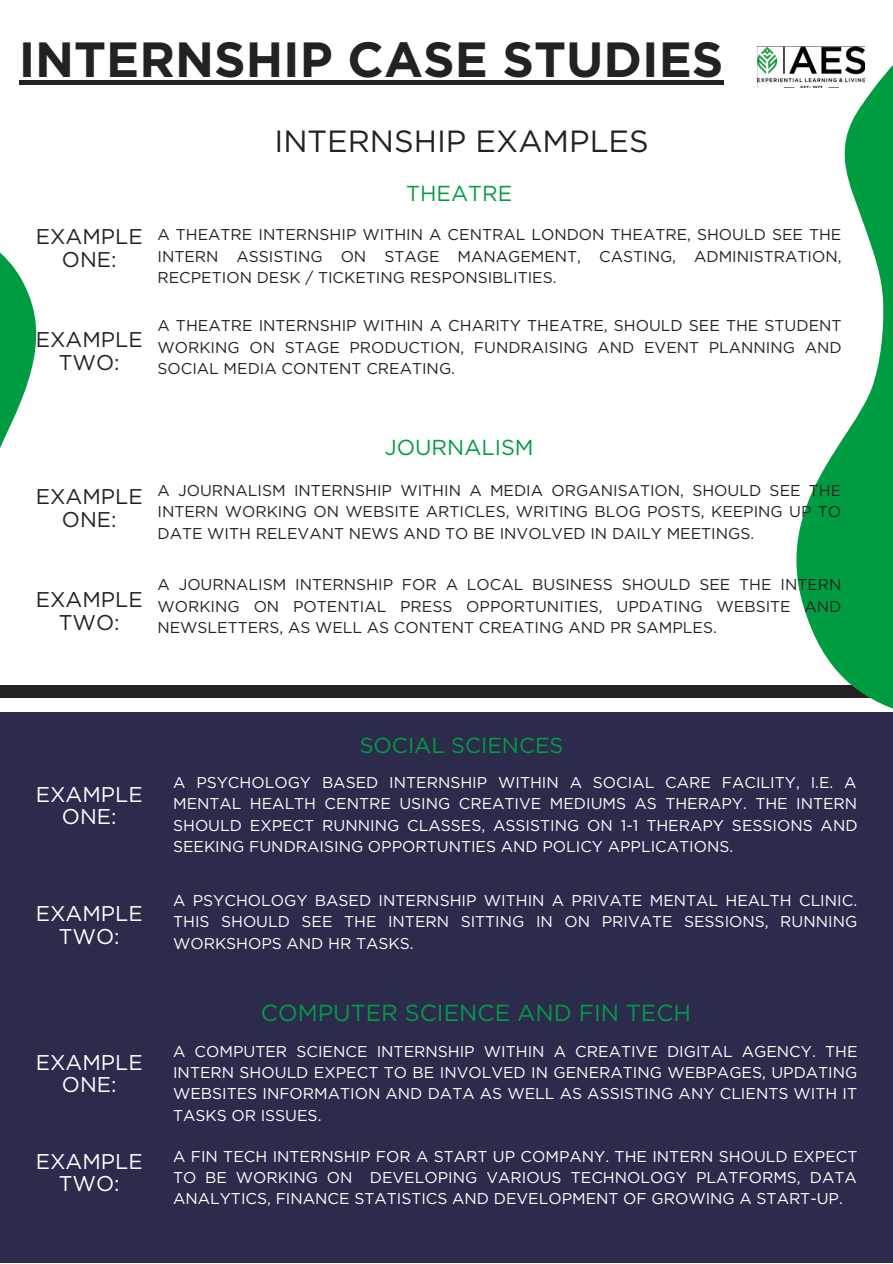
<style>
.page{position:relative;width:893px;height:1264px;background:#fff}
.page>*{position:absolute;margin:0;border:0;box-sizing:border-box;transform-origin:0 0}
.t1{font:700 49.35px "Gotham";color:#222}
.t2{font:30.6px "Gotham";color:#222}
.t3{font:23.1px "Gotham";color:#009c42}
.t4{font:21.6px "Gotham";color:#009c42}
.t5{font:21.3px/22.5px "Gotham";color:#222;text-align:center}
.t6{font:21.3px/22.5px "Gotham";color:#fff;text-align:center}
.t7{font:15.6px/21.3px "Gotham";color:#fff;text-align:justify}
.t8{font:15.6px/21.3px "Gotham";color:#222;text-align:justify}
</style>
<div class="page">
<div style="left:0;top:710px;width:892px;height:552px;background:#2c2b4c"></div>
<div style="left:0;top:685px;width:892px;height:25px;background:#222"></div>
<div style="left:0;top:698px;width:892px;height:13px;background:#fff"></div>
<svg style="left:731px;top:46px;width:161px;height:666px"></svg>
<svg style="left:0;top:252px;width:53px;height:460px"></svg>
<div style="left:19px;top:80px;width:704px;height:5px;background:#222"></div>
<img style="left:757px;top:46px;width:107px;height:42px">
<p class="t1" style="left:19px;top:30px;width:706px">INTERNSHIP CASE STUDIES</p>
<p class="t2" style="left:274px;top:123px;width:376px">INTERNSHIP EXAMPLES</p>
<p class="t5" style="left:36px;top:225px;width:108px">EXAMPLE<br>ONE:</p>
<p class="t5" style="left:36px;top:328px;width:108px">EXAMPLE<br>TWO:</p>
<p class="t4" style="left:406px;top:180px;width:107px">THEATRE</p>
<p class="t8" style="left:157px;top:224px;width:685px">A THEATRE INTERNSHIP WITHIN A CENTRAL LONDON THEATRE, SHOULD SEE THE INTERN ASSISTING ON STAGE MANAGEMENT, CASTING, ADMINISTRATION, RECPETION DESK / TICKETING RESPONSIBLITIES.</p>
<p class="t8" style="left:157px;top:315px;width:685px">A THEATRE INTERNSHIP WITHIN A CHARITY THEATRE, SHOULD SEE THE STUDENT WORKING ON STAGE PRODUCTION, FUNDRAISING AND EVENT PLANNING AND SOCIAL MEDIA CONTENT CREATING.</p>
<p class="t5" style="left:36px;top:485px;width:108px">EXAMPLE<br>ONE:</p>
<p class="t5" style="left:36px;top:588px;width:108px">EXAMPLE<br>TWO:</p>
<p class="t4" style="left:385px;top:434px;width:150px">JOURNALISM</p>
<p class="t8" style="left:157px;top:480px;width:685px">A JOURNALISM INTERNSHIP WITHIN A MEDIA ORGANISATION, SHOULD SEE THE INTERN WORKING ON WEBSITE ARTICLES, WRITING BLOG POSTS, KEEPING UP TO DATE WITH RELEVANT NEWS AND TO BE INVOLVED IN DAILY MEETINGS.</p>
<p class="t8" style="left:157px;top:574px;width:685px">A JOURNALISM INTERNSHIP FOR A LOCAL BUSINESS SHOULD SEE THE INTERN WORKING ON POTENTIAL PRESS OPPORTUNITIES, UPDATING WEBSITE AND NEWSLETTERS, AS WELL AS CONTENT CREATING AND PR SAMPLES.</p>
<p class="t6" style="left:36px;top:783px;width:108px">EXAMPLE<br>ONE:</p>
<p class="t6" style="left:36px;top:902px;width:108px">EXAMPLE<br>TWO:</p>
<p class="t6" style="left:36px;top:1050px;width:108px">EXAMPLE<br>ONE:</p>
<p class="t6" style="left:36px;top:1149px;width:108px">EXAMPLE<br>TWO:</p>
<p class="t4" style="left:359px;top:732px;width:205px">SOCIAL SCIENCES</p>
<p class="t7" style="left:173px;top:771px;width:686px">A PSYCHOLOGY BASED INTERNSHIP WITHIN A SOCIAL CARE FACILITY, I.E. A MENTAL HEALTH CENTRE USING CREATIVE MEDIUMS AS THERAPY. THE INTERN SHOULD EXPECT RUNNING CLASSES, ASSISTING ON 1-1 THERAPY SESSIONS AND SEEKING FUNDRAISING OPPORTUNTIES AND POLICY APPLICATIONS.</p>
<p class="t7" style="left:173px;top:889px;width:685px">A PSYCHOLOGY BASED INTERNSHIP WITHIN A PRIVATE MENTAL HEALTH CLINIC.<br>THIS SHOULD SEE THE INTERN SITTING IN ON PRIVATE SESSIONS, RUNNING WORKSHOPS AND HR TASKS.</p>
<p class="t3" style="left:261px;top:999px;width:432px">COMPUTER SCIENCE AND FIN TECH</p>
<p class="t7" style="left:173px;top:1040px;width:685px">A COMPUTER SCIENCE INTERNSHIP WITHIN A CREATIVE DIGITAL AGENCY. THE INTERN SHOULD EXPECT TO BE INVOLVED IN GENERATING WEBPAGES, UPDATING WEBSITES INFORMATION AND DATA AS WELL AS ASSISTING ANY CLIENTS WITH IT TASKS OR ISSUES.</p>
<p class="t7" style="left:173px;top:1145px;width:685px">A FIN TECH INTERNSHIP FOR A START UP COMPANY. THE INTERN SHOULD EXPECT TO BE WORKING ON DEVELOPING VARIOUS TECHNOLOGY PLATFORMS, DATA ANALYTICS, FINANCE STATISTICS AND DEVELOPMENT OF GROWING A START-UP.</p>
</div>
